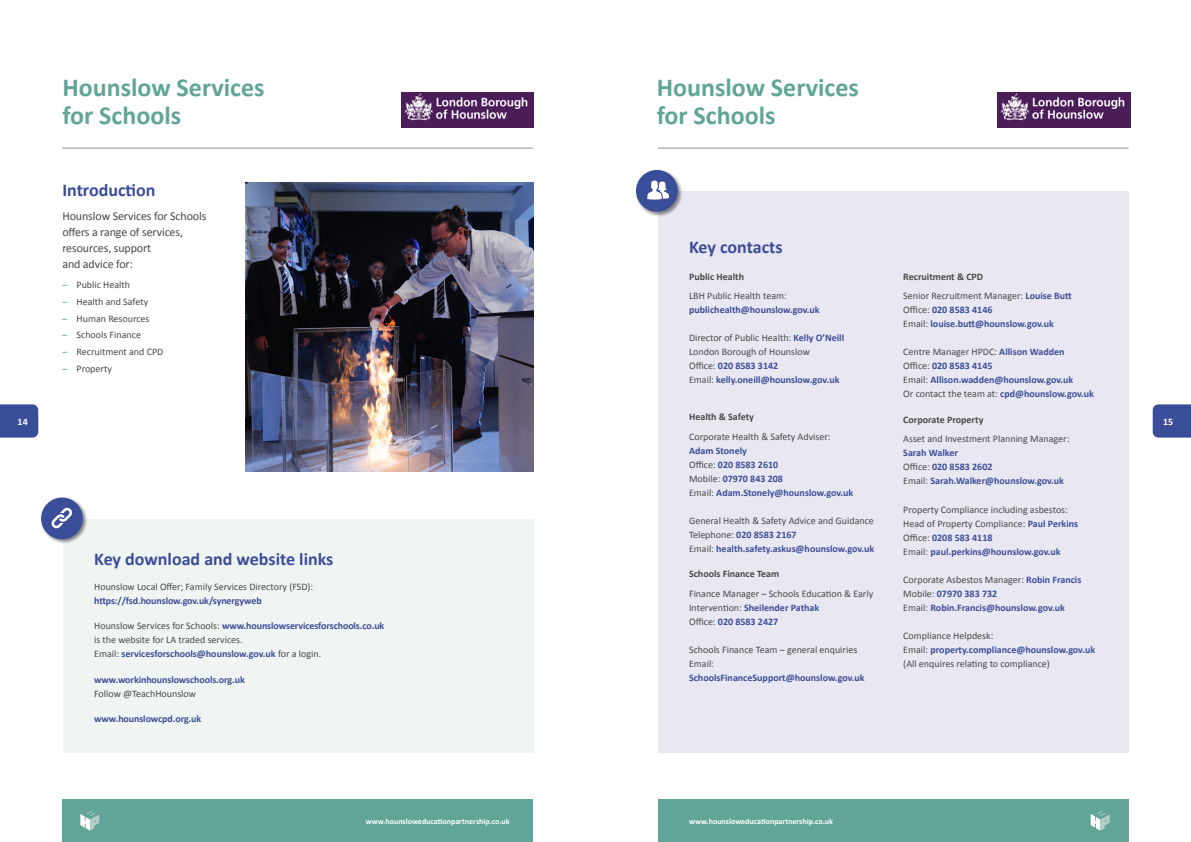
<style>
.page{position:relative;width:1191px;height:842px;background:#fff}
.page>*{position:absolute;margin:0;border:0;box-sizing:border-box;transform-origin:0 0}
.t1{font:700 26px/28px "Calibri";color:#61a598}
.t2{font:700 18px "Calibri";color:#3a4d98}
.t3{font:12px/16px "Calibri";letter-spacing:-.01em;color:#484848}
.t4{font:10px/14px "Calibri";color:#484848}
.t5{font:700 10px/14px "Calibri";color:#3a4d98}
.t6{font:700 10px "Calibri";color:#484848}
.t7{font:700 10px "Calibri";color:#fff}
.t8{font:700 8px "Calibri";color:#fff}
.s1{color:#61a598}
.s2{font-weight:700;color:#3a4d98}
.s3{font-weight:400;color:#484848}
.s4{font-weight:700}
</style>
<div class="page">
<div style="left:63px;top:519px;width:471px;height:233px;background:#f0f5f3"></div>
<hr style="left:62px;top:148px;width:471px;height:1px;background:#939393">
<hr style="left:658px;top:148px;width:470px;height:1px;background:#939393">
<div style="left:658px;top:191px;width:470px;height:561px;background:#e9e8f2"></div>
<div style="left:40px;top:496px;width:48px;height:48px;background:#000;opacity:.45"></div>
<div style="left:41px;top:497px;width:42px;height:42px;background:#3a4d98;border-radius:50%"></div>
<svg style="left:51px;top:508px;width:21px;height:20px"></svg>
<div style="left:635px;top:169px;width:47px;height:48px;background:#000;opacity:.45"></div>
<div style="left:636px;top:170px;width:42px;height:42px;background:#3a4d98;border-radius:50%"></div>
<svg style="left:647px;top:180px;width:22px;height:20px"></svg>
<svg style="left:0;top:404px;width:38px;height:34px"></svg>
<svg style="left:1152px;top:404px;width:39px;height:34px"></svg>
<div style="left:62px;top:799px;width:471px;height:43px;background:#61a598"></div>
<svg style="left:80px;top:811px;width:19px;height:20px"></svg>
<div style="left:658px;top:799px;width:470px;height:43px;background:#61a598"></div>
<svg style="left:1090px;top:811px;width:19px;height:20px"></svg>
<img style="left:246px;top:182px;width:287px;height:290px">
<img style="left:401px;top:92px;width:132px;height:36px">
<img style="left:997px;top:92px;width:133px;height:36px">
<h1 class="t1" style="left:62px;top:73px;width:204px">Hounslow Services for Schools</h1>
<h1 class="t1" style="left:656px;top:73px;width:204px">Hounslow Services for Schools</h1>
<h2 class="t2" style="left:62px;top:178px;width:95px">Introduction</h2>
<p class="t3" style="left:62px;top:208px;width:146px">Hounslow Services for Schools offers a range of services, resources, support<br>and advice for:</p>
<p class="t4" style="left:62px;top:278px;width:69px"><span class="s1">–</span> Public Health</p>
<p class="t4" style="left:62px;top:294px;width:87px"><span class="s1">–</span> Health and Safety</p>
<p class="t4" style="left:62px;top:311px;width:89px"><span class="s1">–</span> Human Resources</p>
<p class="t4" style="left:62px;top:328px;width:80px"><span class="s1">–</span> Schools Finance</p>
<p class="t4" style="left:62px;top:345px;width:102px"><span class="s1">–</span> Recruitment and CPD</p>
<p class="t4" style="left:62px;top:362px;width:51px"><span class="s1">–</span> Property</p>
<h2 class="t2" style="left:689px;top:235px;width:95px">Key contacts</h2>
<p class="t6" style="left:689px;top:270px;width:57px">Public Health</p>
<p class="t4" style="left:689px;top:289px;width:99px">LBH Public Health team:</p>
<p class="t5" style="left:689px;top:303px;width:132px">publichealth@hounslow.gov.uk</p>
<p class="t4" style="left:689px;top:331px;width:157px">Director of Public Health: <span class="s2">Kelly O’Neill<br></span>London Borough of Hounslow<br>Office: <span class="s2">020 8583 3142<br></span>Email: <span class="s2">kelly.oneill@hounslow.gov.uk</span></p>
<p class="t6" style="left:689px;top:410px;width:66px">Health &amp; Safety</p>
<p class="t4" style="left:689px;top:429px;width:143px">Corporate Health &amp; Safety Adviser:</p>
<p class="t5" style="left:689px;top:443px;width:166px">Adam Stonely<br><span class="s3">Office:</span> 020 8583 2610<br><span class="s3">Mobile:</span> 07970 843 208<br><span class="s3">Email:</span> Adam.Stonely@hounslow.gov.uk</p>
<p class="t4" style="left:689px;top:513px;width:187px">General Health &amp; Safety Advice and Guidance<br>Telephone: <span class="s2">020 8583 2167<br></span>Email: <span class="s2">health.safety.askus@hounslow.gov.uk</span></p>
<p class="t6" style="left:689px;top:567px;width:92px">Schools Finance Team</p>
<p class="t4" style="left:689px;top:586px;width:186px">Finance Manager – Schools Education &amp; Early<br>Intervention: <span class="s2">Sheilender Pathak<br></span>Office: <span class="s2">020 8583 2427</span></p>
<p class="t4" style="left:689px;top:642px;width:170px">Schools Finance Team – general enquiries<br>Email:</p>
<p class="t5" style="left:689px;top:670px;width:177px">SchoolsFinanceSupport@hounslow.gov.uk</p>
<p class="t4" style="left:903px;top:267px;width:170px;line-height:19.7px"><span class="s4">Recruitment &amp; CPD<br></span>Senior Recruitment Manager: <span class="s2">Louise Butt</span></p>
<p class="t5" style="left:903px;top:303px;width:152px"><span class="s3">Office:</span> 020 8583 4146<br><span class="s3">Email:</span> louise.butt@hounslow.gov.uk</p>
<p class="t5" style="left:903px;top:345px;width:192px"><span class="s3">Centre Manager HPDC:</span> Allison Wadden<br><span class="s3">Office:</span> 020 8583 4145<br><span class="s3">Email:</span> Allison.wadden@hounslow.gov.uk<br><span class="s3">Or contact the team at:</span> cpd@hounslow.gov.uk</p>
<p class="t6" style="left:903px;top:413px;width:82px">Corporate Property</p>
<p class="t4" style="left:903px;top:432px;width:168px">Asset and Investment Planning Manager:</p>
<p class="t5" style="left:903px;top:446px;width:162px">Sarah Walker<br><span class="s3">Office:</span> 020 8583 2602<br><span class="s3">Email:</span> Sarah.Walker@hounslow.gov.uk</p>
<p class="t4" style="left:903px;top:502px;width:176px">Property Compliance including asbestos:<br>Head of Property Compliance: <span class="s2">Paul Perkins </span>Office: <span class="s2">0208 583 4118<br></span>Email: <span class="s2">paul.perkins@hounslow.gov.uk</span></p>
<p class="t5" style="left:903px;top:572px;width:180px"><span class="s3">Corporate Asbestos Manager:</span> Robin Francis<br><span class="s3">Mobile:</span> 07970 383 732<br><span class="s3">Email:</span> Robin.Francis@hounslow.gov.uk</p>
<p class="t4" style="left:903px;top:628px;width:193px">Compliance Helpdesk:<br>Email: <span class="s2">property.compliance@hounslow.gov.uk </span>(All enquires relating to compliance)</p>
<p class="t7" style="left:18px;top:415px;width:12px">14</p>
<p class="t7" style="left:1163px;top:415px;width:12px">15</p>
<h2 class="t2" style="left:94px;top:547px;width:241px">Key download and website links</h2>
<p class="t4" style="left:94px;top:580px;width:221px">Hounslow Local Offer; Family Services Directory (FSD):</p>
<p class="t5" style="left:94px;top:593px;width:169px">https://fsd.hounslow.gov.uk/synergyweb</p>
<p class="t4" style="left:94px;top:619px;width:292px">Hounslow Services for Schools: <span class="s2">www.hounslowservicesforschools.co.uk </span>is the website for LA traded services.<br>Email: <span class="s2">servicesforschools@hounslow.gov.uk</span> for a login.</p>
<p class="t5" style="left:94px;top:672px;width:152px">www.workinhounslowschools.org.uk</p>
<p class="t4" style="left:94px;top:686px;width:103px">Follow @TeachHounslow</p>
<p class="t5" style="left:94px;top:712px;width:109px">www.hounslowcpd.org.uk</p>
<p class="t8" style="left:366px;top:816px;width:145px">www.hounsloweducationpartnership.co.uk</p>
<p class="t8" style="left:689px;top:816px;width:145px">www.hounsloweducationpartnership.co.uk</p>
</div>
